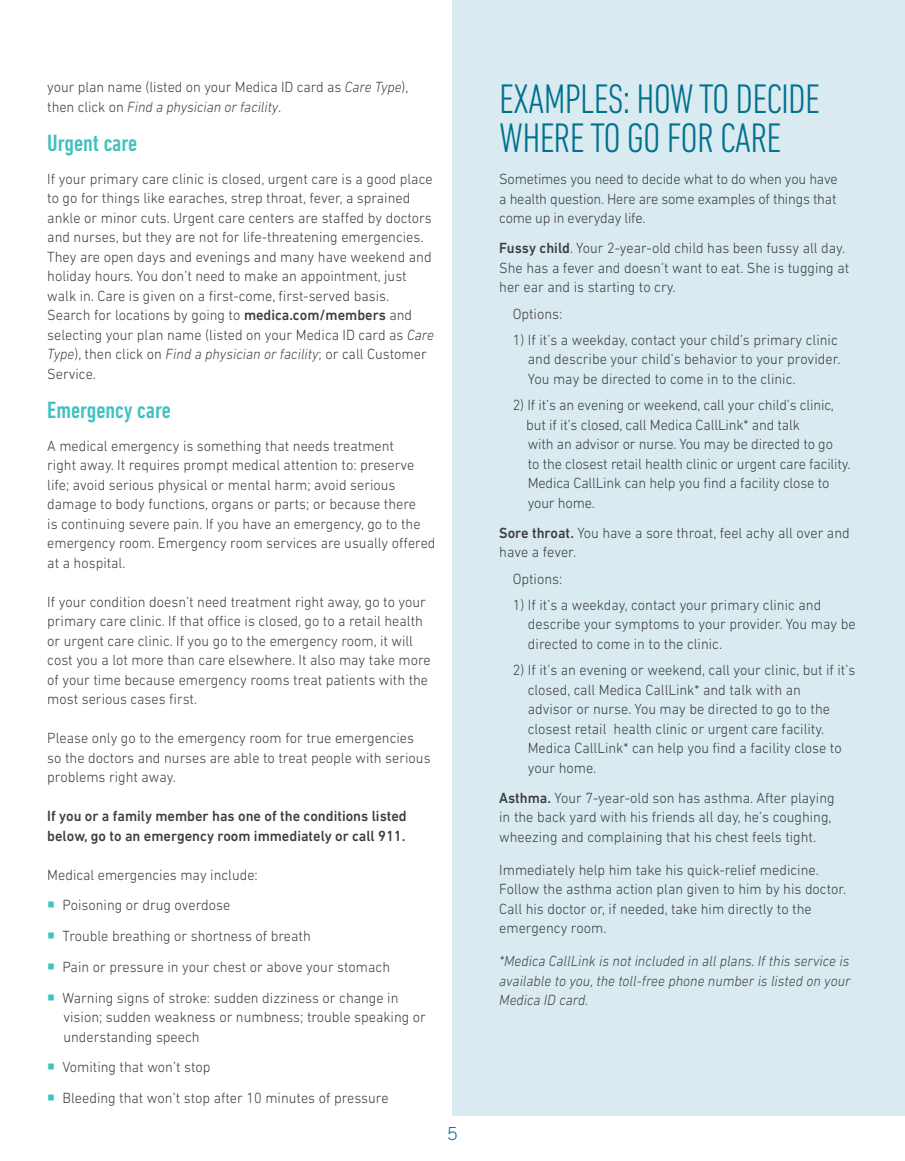
<style>
.page{position:relative;width:905px;height:1161px;background:#fff}
.page>*{position:absolute;margin:0;border:0;box-sizing:border-box;transform-origin:0 0}
.Section_Head{font:300 condensed 42px/39px "DIN Next LT Pro";letter-spacing:-.02em;color:#00718e}
.SUBHEAD{font:500 condensed 24px "DIN Next LT Pro";color:#42c0bf}
.t1{font:300 18px "Trade Gothic LT Std";color:#00718e}
.BODY{font:300 15px/19.5px "DIN Next LT Pro";color:#3e3e3f;scale:.96 1}
.BODY-2{font:italic 300 15px/19.5px "DIN Next LT Pro";color:#3e3e3f;text-align:justify;scale:.96 1}
.BODY-3{font:500 15px/19.5px "DIN Next LT Pro";color:#3e3e3f;scale:.96 1}
.s1{font-style:italic}
.s2{font-weight:500}
</style>
<div class="page">
<div style="left:452px;top:0;width:452px;height:1116px;background:#d9eaf0"></div>
<p class="BODY" style="left:47px;top:77px;width:378px">your plan name (listed on your Medica ID card as <span class="s1">Care Type</span>), then click on <span class="s1">Find a physician or facility</span>.</p>
<p class="SUBHEAD" style="left:47px;top:129px;width:91px">Urgent care</p>
<p class="BODY" style="left:47px;top:169px;width:403px">If your primary care clinic is closed, urgent care is a good place to go for things like earaches, strep throat, fever, a sprained ankle or minor cuts. Urgent care centers are staffed by doctors and nurses, but they are not for life-threatening emergencies.<br>They are open days and evenings and many have weekend and holiday hours. You don’t need to make an appointment, just walk in. Care is given on a first-come, first-served basis.</p>
<p class="BODY" style="left:47px;top:305px;width:404px">Search for locations by going to <span class="s2">medica.com/members</span> and selecting your plan name (listed on your Medica ID card as <span class="s1">Care Type</span>), then click on <span class="s1">Find a physician or facility</span>; or call Customer Service.</p>
<p class="SUBHEAD" style="left:47px;top:396px;width:125px">Emergency care</p>
<p class="BODY" style="left:47px;top:436px;width:406px">A medical emergency is something that needs treatment<br>right away. It requires prompt medical attention to: preserve life; avoid serious physical or mental harm; avoid serious damage to body functions, organs or parts; or because there<br>is continuing severe pain. If you have an emergency, go to the emergency room. Emergency room services are usually offered at a hospital.</p>
<p class="BODY" style="left:47px;top:592px;width:401px">If your condition doesn’t need treatment right away, go to your primary care clinic. If that office is closed, go to a retail health or urgent care clinic. If you go to the emergency room, it will cost you a lot more than care elsewhere. It also may take more of your time because emergency rooms treat patients with the most serious cases first.</p>
<p class="BODY" style="left:47px;top:728px;width:401px">Please only go to the emergency room for true emergencies so the doctors and nurses are able to treat people with serious problems right away.</p>
<p class="BODY-3" style="left:47px;top:806px;width:376px">If you or a family member has one of the conditions listed below, go to an emergency room immediately or call 911.</p>
<p class="BODY" style="left:47px;top:865px;width:221px">Medical emergencies may include:</p>
<p class="BODY" style="left:62px;top:895px;width:176px">Poisoning or drug overdose</p>
<p class="BODY" style="left:62px;top:926px;width:260px">Trouble breathing or shortness of breath</p>
<p class="BODY" style="left:62px;top:957px;width:343px">Pain or pressure in your chest or above your stomach</p>
<p class="BODY" style="left:62px;top:988px;width:380px">Warning signs of stroke: sudden dizziness or change in vision; sudden weakness or numbness; trouble speaking or understanding speech</p>
<p class="BODY" style="left:62px;top:1057px;width:156px">Vomiting that won’t stop</p>
<p class="BODY" style="left:62px;top:1088px;width:341px">Bleeding that won’t stop after 10 minutes of pressure</p>
<p class="t1" style="left:447px;top:1123px;width:12px">5</p>
<p class="Section_Head" style="left:499px;top:78px;width:322px">EXAMPLES: HOW TO DECIDE<br>WHERE TO GO FOR CARE</p>
<p class="BODY" style="left:499px;top:169px;width:354px;text-align:justify">Sometimes you need to decide what to do when you have a health question. Here are some examples of things that come up in everyday life.</p>
<p class="BODY" style="left:499px;top:238px;width:366px"><span class="s2">Fussy child</span>. Your 2-year-old child has been fussy all day.<br>She has a fever and doesn’t want to eat. She is tugging at her ear and is starting to cry.</p>
<p class="BODY" style="left:512px;top:304px;width:53px">Options:</p>
<p class="BODY" style="left:528px;top:330px;width:327px;text-indent:-15px">1) If it’s a weekday, contact your child’s primary clinic and describe your child’s behavior to your provider.<br>You may be directed to come in to the clinic.</p>
<p class="BODY" style="left:526px;top:395px;width:339px;text-indent:-14px">2) If it’s an evening or weekend, call your child’s clinic, but if it’s closed, call Medica CallLink* and talk<br>with an advisor or nurse. You may be directed to go<br>to the closest retail health clinic or urgent care facility.<br>Medica CallLink can help you find a facility close to your home.</p>
<p class="BODY" style="left:499px;top:523px;width:366px"><span class="s2">Sore throat.</span> You have a sore throat, feel achy all over and have a fever.</p>
<p class="BODY" style="left:512px;top:569px;width:53px">Options:</p>
<p class="BODY" style="left:528px;top:595px;width:343px;text-indent:-15px">1) If it’s a weekday, contact your primary clinic and describe your symptoms to your provider. You may be directed to come in to the clinic.</p>
<p class="BODY" style="left:527px;top:660px;width:343px;text-indent:-15px">2) If it’s an evening or weekend, call your clinic, but if it’s closed, call Medica CallLink* and talk with an<br>advisor or nurse. You may be directed to go to the closest retail health clinic or urgent care facility.<br>Medica CallLink* can help you find a facility close to your home.</p>
<p class="BODY" style="left:499px;top:788px;width:351px"><span class="s2">Asthma.</span> Your 7-year-old son has asthma. After playing in the back yard with his friends all day, he’s coughing, wheezing and complaining that his chest feels tight.</p>
<p class="BODY" style="left:499px;top:860px;width:363px">Immediately help him take his quick-relief medicine.<br>Follow the asthma action plan given to him by his doctor.<br>Call his doctor or, if needed, take him directly to the emergency room.</p>
<p class="BODY-2" style="left:499px;top:951px;width:367px">*Medica CallLink is not included in all plans. If this service is available to you, the toll-free phone number is listed on your Medica ID card.</p>
</div>
